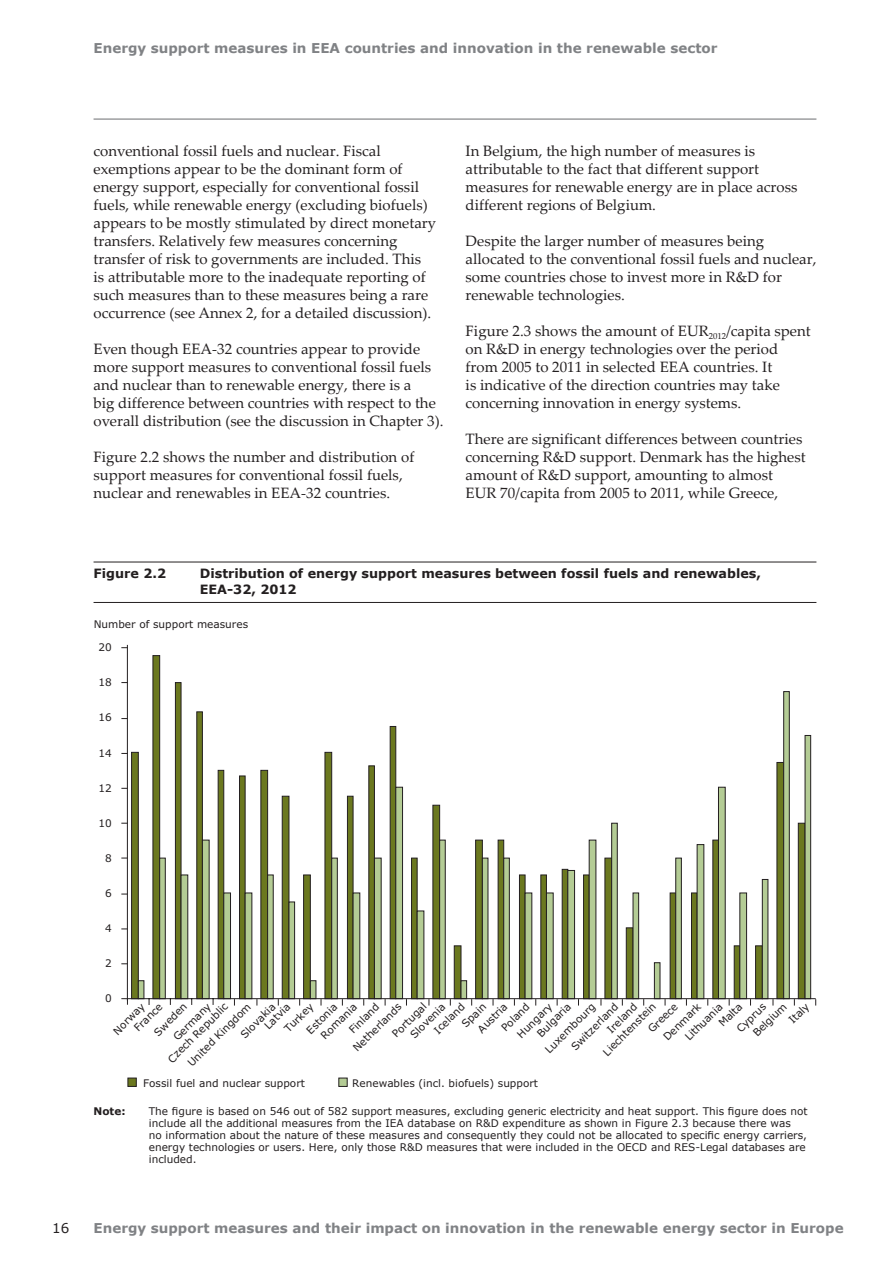
<style>
.page{position:relative;width:893px;height:1263px;background:#fff}
.page>*{position:absolute;margin:0;border:0;box-sizing:border-box;transform-origin:0 0}
.Body_Text{font:15px/18px "Palatino Linotype";color:#231f20}
.t1{font:700 13.5px "Verdana";color:#808285}
.t2{font:13.5px "Verdana";color:#231f20}
.Figure_Title{font:700 12.75px/15.8px "Verdana";color:#231f20}
.Note_Source{font:10.5px/12px "Verdana";color:#231f20}
.Note_Source-2{font:700 10.5px "Verdana";color:#231f20}
</style>
<div class="page">
<hr style="left:94px;top:119px;width:722px;height:1px;background:#6c6d70">
<hr style="left:94px;top:562px;width:722px;height:1px;background:#231f20">
<hr style="left:94px;top:602px;width:722px;height:1px;background:#231f20">
<svg style="left:131px;top:655px;width:51px;height:343px"></svg>
<svg style="left:138px;top:691px;width:673px;height:307px"></svg>
<hr style="left:128px;top:998px;width:688px;height:1px;background:#231f20">
<svg style="left:121px;top:998px;width:7px;height:7px"></svg>
<div style="left:128px;top:1078px;width:8px;height:8px;background:#6b781f;border:1px solid #231f20"></div>
<div style="left:339px;top:1078px;width:8px;height:8px;background:#b4cc95"></div>
<hr style="left:127px;top:645px;width:1px;height:355px;background:#231f20">
<p class="t1" style="left:94px;top:39px;width:625px">Energy support measures in EEA countries and innovation in the renewable sector</p>
<p class="Body_Text" style="left:94px;top:141px;width:344px">conventional fossil fuels and nuclear. Fiscal exemptions appear to be the dominant form of energy support, especially for conventional fossil fuels, while renewable energy (excluding biofuels) appears to be mostly stimulated by direct monetary transfers. Relatively few measures concerning transfer of risk to governments are included. This<br>is attributable more to the inadequate reporting of such measures than to these measures being a rare occurrence (see Annex 2, for a detailed discussion).</p>
<p class="Body_Text" style="left:94px;top:339px;width:351px">Even though EEA-32 countries appear to provide more support measures to conventional fossil fuels and nuclear than to renewable energy, there is a<br>big difference between countries with respect to the overall distribution (see the discussion in Chapter 3).</p>
<p class="Body_Text" style="left:94px;top:447px;width:322px">Figure 2.2 shows the number and distribution of support measures for conventional fossil fuels, nuclear and renewables in EEA-32 countries.</p>
<p class="Body_Text" style="left:466px;top:141px;width:333px">In Belgium, the high number of measures is attributable to the fact that different support measures for renewable energy are in place across different regions of Belgium.</p>
<p class="Body_Text" style="left:466px;top:231px;width:352px">Despite the larger number of measures being allocated to the conventional fossil fuels and nuclear, some countries chose to invest more in R&amp;D for renewable technologies.</p>
<p class="Body_Text" style="left:466px;top:321px;width:347px">Figure 2.3 shows the amount of EUR<sub>2012</sub>/capita spent on R&amp;D in energy technologies over the period from 2005 to 2011 in selected EEA countries. It<br>is indicative of the direction countries may take concerning innovation in energy systems.</p>
<p class="Body_Text" style="left:466px;top:429px;width:342px">There are significant differences between countries concerning R&amp;D support. Denmark has the highest amount of R&amp;D support, amounting to almost EUR 70/capita from 2005 to 2011, while Greece,</p>
<p class="Figure_Title" style="left:94px;top:566px;width:74px">Figure 2.2</p>
<p class="Figure_Title" style="left:200px;top:566px;width:563px">Distribution of energy support measures between fossil fuels and renewables,<br>EEA‑32, 2012</p>
<p class="Note_Source" style="left:94px;top:618px;width:156px">Number of support measures</p>
<p class="Note_Source" style="left:98px;top:641px;width:15px">20</p>
<p class="Note_Source" style="left:98px;top:676px;width:15px">18</p>
<p class="Note_Source" style="left:98px;top:711px;width:15px">16</p>
<p class="Note_Source" style="left:98px;top:747px;width:15px">14</p>
<p class="Note_Source" style="left:98px;top:782px;width:15px">12</p>
<p class="Note_Source" style="left:98px;top:817px;width:15px">10</p>
<p class="Note_Source" style="left:105px;top:852px;width:8px">8</p>
<p class="Note_Source" style="left:105px;top:887px;width:8px">6</p>
<p class="Note_Source" style="left:105px;top:922px;width:8px">4</p>
<p class="Note_Source" style="left:105px;top:957px;width:8px">2</p>
<p class="Note_Source" style="left:105px;top:992px;width:8px">0</p>
<p class="Note_Source" style="left:648px;top:1021px;width:50px;line-height:16.5px;text-indent:-5px;rotate:-45deg">Greece<br>Denmark</p>
<p class="Note_Source" style="left:346px;top:1027px;width:39px;rotate:-45deg">Finland</p>
<p class="Note_Source" style="left:499px;top:1025px;width:37px;rotate:-45deg">Poland</p>
<p class="Note_Source" style="left:431px;top:1027px;width:40px;rotate:-45deg">Iceland</p>
<p class="Note_Source" style="left:569px;top:1044px;width:63px;rotate:-45deg">Switzerland</p>
<p class="Note_Source" style="left:591px;top:1040px;width:71px;line-height:13.2px;text-align:center;rotate:-45deg">Ireland<br>Liechtenstein</p>
<p class="Note_Source" style="left:390px;top:1031px;width:45px;rotate:-45deg">Portugal</p>
<p class="Note_Source" style="left:172px;top:1047px;width:86px;line-height:16.4px;text-indent:-12px;rotate:-45deg">Czech Republic<br>United Kingdom</p>
<p class="Note_Source" style="left:739px;top:1019px;width:44px;line-height:14.5px;text-indent:-9px;rotate:-45deg">Cyprus<br>Belgium</p>
<p class="Note_Source" style="left:786px;top:1017px;width:25px;rotate:-45deg">Italy</p>
<p class="Note_Source" style="left:351px;top:1045px;width:65px;rotate:-45deg">Netherlands</p>
<p class="Note_Source" style="left:157px;top:1021px;width:50px;line-height:17px;text-indent:-10px;rotate:-45deg">Sweden<br>Germany</p>
<p class="Note_Source" style="left:290px;top:1014px;width:40px;line-height:16.8px;text-indent:-15px;rotate:-45deg">Turkey<br>Estonia</p>
<p class="Note_Source" style="left:123px;top:1016px;width:37px;line-height:12.5px;text-indent:-17px;rotate:-45deg">Norway<br>France</p>
<p class="Note_Source" style="left:515px;top:1032px;width:46px;rotate:-45deg">Hungary</p>
<p class="Note_Source" style="left:705px;top:1010px;width:30px;line-height:14px;text-indent:-34px;rotate:-45deg">Lithuania<br>Malta</p>
<p class="Note_Source" style="left:459px;top:1021px;width:31px;rotate:-45deg">Spain</p>
<p class="Note_Source" style="left:255px;top:1016px;width:33px;line-height:10.5px;text-indent:-23px;rotate:-45deg">Slovakia<br>Latvia</p>
<p class="Note_Source" style="left:318px;top:1033px;width:48px;rotate:-45deg">Romania</p>
<p class="Note_Source" style="left:408px;top:1032px;width:46px;rotate:-45deg">Slovenia</p>
<p class="Note_Source" style="left:475px;top:1026px;width:39px;rotate:-45deg">Austria</p>
<p class="Note_Source" style="left:534px;top:1031px;width:45px;rotate:-45deg">Bulgaria</p>
<p class="Note_Source" style="left:543px;top:1047px;width:67px;rotate:-45deg">Luxembourg</p>
<p class="Note_Source" style="left:143px;top:1077px;width:163px">Fossil fuel and nuclear support</p>
<p class="Note_Source" style="left:352px;top:1077px;width:187px">Renewables (incl. biofuels) support</p>
<p class="Note_Source-2" style="left:94px;top:1103px;width:34px">Note:</p>
<p class="Note_Source" style="left:149px;top:1105px;width:660px">The figure is based on 546 out of 582 support measures, excluding generic electricity and heat support. This figure does not include all the additional measures from the IEA database on R&amp;D expenditure as shown in Figure 2.3 because there was<br>no information about the nature of these measures and consequently they could not be allocated to specific energy carriers, energy technologies or users. Here, only those R&amp;D measures that were included in the OECD and RES-Legal databases are included.</p>
<p class="t2" style="left:52px;top:1218px;width:19px">16</p>
<p class="t1" style="left:94px;top:1219px;width:752px">Energy support measures and their impact on innovation in the renewable energy sector in Europe</p>
</div>
